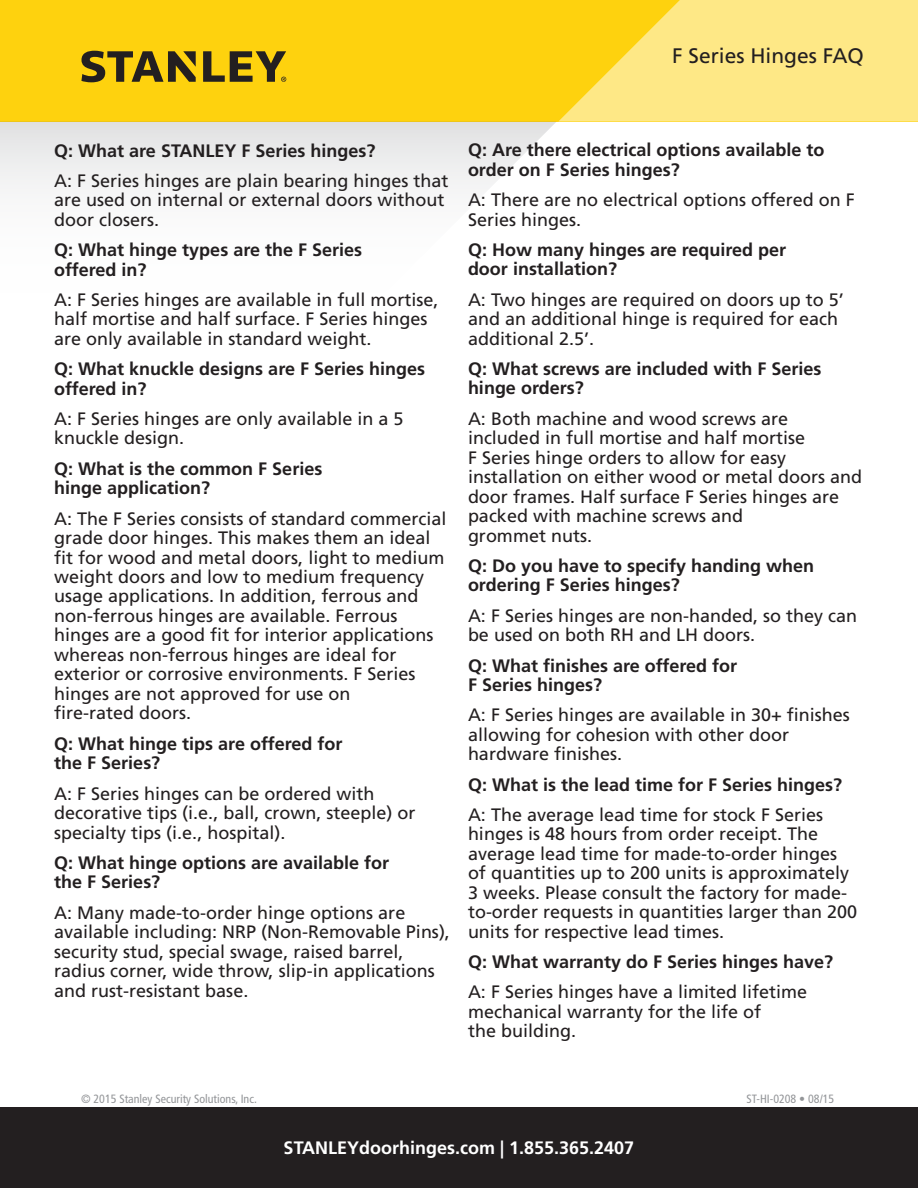
<style>
.page{position:relative;width:918px;height:1188px;background:#fff}
.page>*{position:absolute;margin:0;border:0;box-sizing:border-box;transform-origin:0 0}
.t1{font:21px "Frutiger LT Std";color:#231f20}
.t2{font:18px/19.5px "Frutiger LT Std";color:#231f20}
.t3{font:700 18px/19.5px "Frutiger LT Std";color:#231f20}
.t4{font:700 18px "Frutiger LT Std";color:#fff}
.t5{font:condensed 12px "Frutiger LT Std";color:#939598}
</style>
<div class="page">
<div style="left:0;top:1107px;width:918px;height:81px;background:#231f20"></div>
<div style="left:0;top:0;width:918px;height:122px;background:#fed20e"></div>
<svg style="left:0;top:122px;width:556px;height:67px"></svg>
<svg style="left:558px;top:0;width:360px;height:122px;fill:#fee886"></svg>
<svg style="left:81px;top:51px;width:205px;height:31px"></svg>
<p class="t1" style="left:672px;top:44px;width:193px">F Series Hinges FAQ</p>
<p class="t3" style="left:54px;top:141px;width:323px">Q: What are STANLEY F Series hinges?</p>
<p class="t2" style="left:54px;top:171px;width:396px">A: F Series hinges are plain bearing hinges that are used on internal or external doors without door closers.</p>
<p class="t3" style="left:54px;top:240px;width:309px">Q: What hinge types are the F Series offered in?</p>
<p class="t2" style="left:54px;top:290px;width:386px">A: F Series hinges are available in full mortise, half mortise and half surface. F Series hinges are only available in standard weight.</p>
<p class="t3" style="left:54px;top:359px;width:372px">Q: What knuckle designs are F Series hinges offered in?</p>
<p class="t2" style="left:54px;top:409px;width:351px">A: F Series hinges are only available in a 5 knuckle design.</p>
<p class="t3" style="left:54px;top:459px;width:270px">Q: What is the common F Series hinge application?</p>
<p class="t2" style="left:54px;top:509px;width:394px">A: The F Series consists of standard commercial grade door hinges. This makes them an ideal fit for wood and metal doors, light to medium weight doors and low to medium frequency usage applications. In addition, ferrous and non-ferrous hinges are available. Ferrous hinges are a good fit for interior applications whereas non-ferrous hinges are ideal for exterior or corrosive environments. F Series hinges are not approved for use on<br>fire-rated doors.</p>
<p class="t3" style="left:54px;top:734px;width:290px">Q: What hinge tips are offered for the F Series?</p>
<p class="t2" style="left:54px;top:784px;width:363px">A: F Series hinges can be ordered with decorative tips (i.e., ball, crown, steeple) or specialty tips (i.e., hospital).</p>
<p class="t3" style="left:54px;top:853px;width:336px">Q: What hinge options are available for the F Series?</p>
<p class="t2" style="left:54px;top:903px;width:397px">A: Many made-to-order hinge options are available including: NRP (Non-Removable Pins), security stud, special swage, raised barrel, radius corner, wide throw, slip-in applications and rust-resistant base.</p>
<p class="t3" style="left:468px;top:140px;width:358px">Q: Are there electrical options available to order on F Series hinges?</p>
<p class="t2" style="left:468px;top:190px;width:388px">A: There are no electrical options offered on F<br>Series hinges.</p>
<p class="t3" style="left:468px;top:240px;width:320px">Q: How many hinges are required per door installation?</p>
<p class="t2" style="left:468px;top:290px;width:377px">A: Two hinges are required on doors up to 5’ and an additional hinge is required for each additional 2.5’.</p>
<p class="t3" style="left:468px;top:359px;width:355px">Q: What screws are included with F Series hinge orders?</p>
<p class="t2" style="left:468px;top:409px;width:396px">A: Both machine and wood screws are included in full mortise and half mortise<br>F Series hinge orders to allow for easy installation on either wood or metal doors and door frames. Half surface F Series hinges are packed with machine screws and<br>grommet nuts.</p>
<p class="t3" style="left:468px;top:556px;width:348px">Q: Do you have to specify handing when ordering F Series hinges?</p>
<p class="t2" style="left:468px;top:606px;width:391px">A: F Series hinges are non-handed, so they can be used on both RH and LH doors.</p>
<p class="t3" style="left:468px;top:656px;width:271px">Q: What finishes are offered for<br>F Series hinges?</p>
<p class="t2" style="left:468px;top:705px;width:383px">A: F Series hinges are available in 30+ finishes allowing for cohesion with other door hardware finishes.</p>
<p class="t3" style="left:468px;top:775px;width:376px">Q: What is the lead time for F Series hinges?</p>
<p class="t2" style="left:468px;top:805px;width:391px">A: The average lead time for stock F Series hinges is 48 hours from order receipt. The average lead time for made-to-order hinges of quantities up to 200 units is approximately 3 weeks. Please consult the factory for made&shy;to-order requests in quantities larger than 200 units for respective lead times.</p>
<p class="t3" style="left:468px;top:952px;width:367px">Q: What warranty do F Series hinges have?</p>
<p class="t2" style="left:468px;top:983px;width:341px">A: F Series hinges have a limited lifetime mechanical warranty for the life of<br>the building.</p>
<p class="t5" style="left:81px;top:1092px;width:177px">© 2015 Stanley Security Solutions, Inc.</p>
<p class="t5" style="left:746px;top:1092px;width:89px">ST-HI-0208 • 08/15</p>
<p class="t4" style="left:284px;top:1137px;width:352px">STANLEYdoorhinges.com | 1.855.365.2407</p>
</div>
